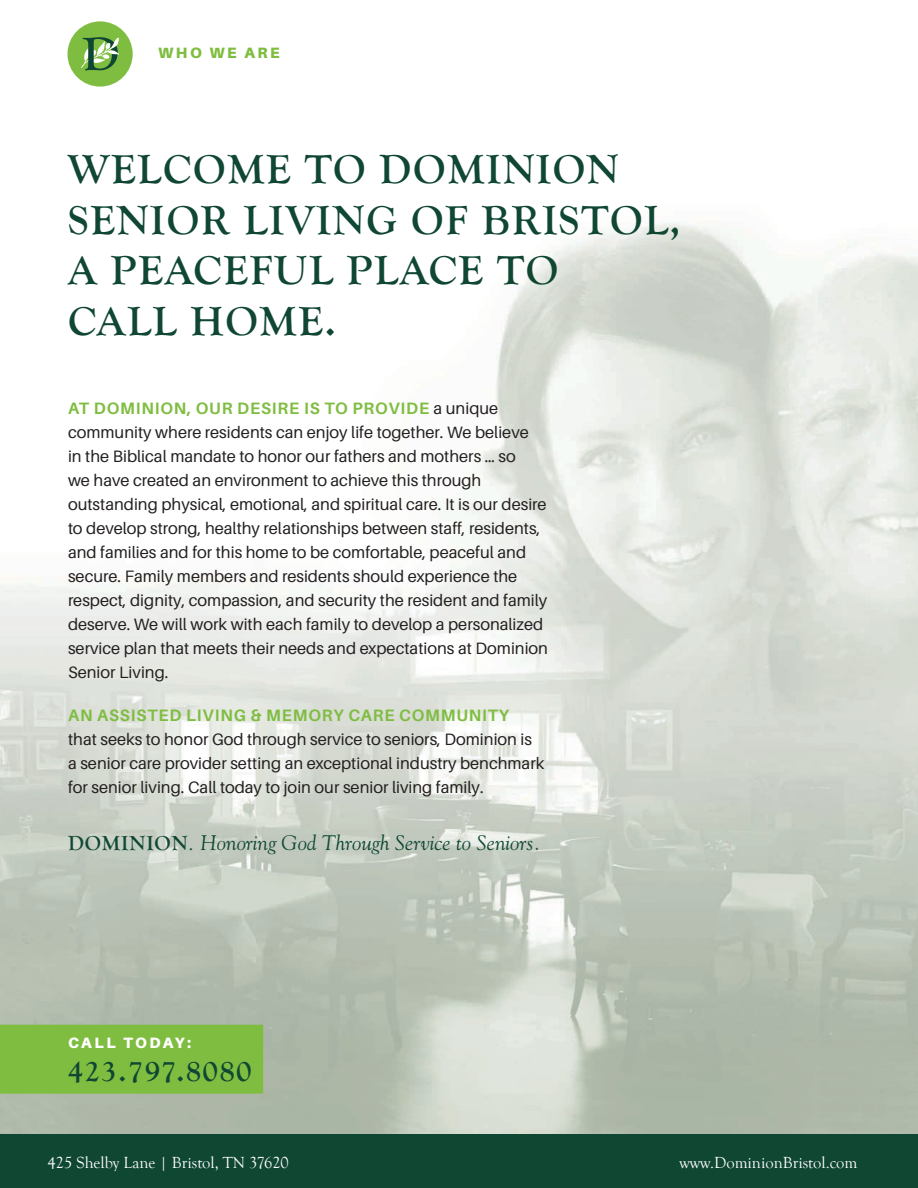
<style>
.page{position:relative;width:918px;height:1188px;background:#fff}
.page>*{position:absolute;margin:0;border:0;box-sizing:border-box;transform-origin:0 0}
.t1{font:700 42px/50.4px "Goudy Old Style T";letter-spacing:.04em;color:#0f4733}
.t2{font:700 30px "Goudy Old Style T";letter-spacing:.06em;color:#0f4733}
.t3{font:italic 21px "Goudy";color:#0f4733}
.t4{font:16.5px/24px "Aileron";color:#231f20}
.t5{font:16.5px "Goudy Old Style T";color:#fff}
.t6{font:700 16.5px "Aileron";letter-spacing:.05em;color:#7fbd41}
.t7{font:900 15px "Aileron";letter-spacing:.15em;color:#fff}
.t8{font:900 15px "Aileron";letter-spacing:.17em;color:#7fbd41}
.s1{font-weight:700;color:#7fbd41}
.s2{font-family:"Goudy Old Style T";font-weight:700;font-style:normal}
.s3{font-family:"Goudy Old Style T";font-style:normal}
</style>
<div class="page">
<img style="left:306px;top:222px;width:612px;height:606px">
<img style="left:0;top:576px;width:306px;height:558px">
<img style="left:306px;top:828px;width:612px;height:306px">
<div style="left:0;top:1134px;width:918px;height:54px;background:#0f4733"></div>
<div style="left:67px;top:21px;width:66px;height:66px;background:#7fbd41;border-radius:50%"></div>
<svg style="left:81px;top:37px;width:38px;height:33px"></svg>
<div style="left:0;top:1025px;width:263px;height:69px;background:#7fbd41"></div>
<p class="t8" style="left:158px;top:44px;width:123px">WHO WE ARE</p>
<h1 class="t1" style="left:68px;top:145px;width:614px">WELCOME TO DOMINION<br>SENIOR LIVING OF BRISTOL,<br>A PEACEFUL PLACE TO<br>CALL HOME.</h1>
<p class="t4" style="left:68px;top:396px;width:482px"><span class="s1">AT DOMINION, OUR DESIRE IS TO PROVIDE</span> a unique community where residents can enjoy life together. We believe<br>in the Biblical mandate to honor our fathers and mothers … so<br>we have created an environment to achieve this through outstanding physical, emotional, and spiritual care. It is our desire to develop strong, healthy relationships between staff, residents, and families and for this home to be comfortable, peaceful and secure. Family members and residents should experience the respect, dignity, compassion, and security the resident and family deserve. We will work with each family to develop a personalized service plan that meets their needs and expectations at Dominion Senior Living.</p>
<p class="t6" style="left:68px;top:706px;width:443px">AN ASSISTED LIVING &amp; MEMORY CARE COMMUNITY</p>
<p class="t4" style="left:68px;top:728px;width:478px">that seeks to honor God through service to seniors, Dominion is a senior care provider setting an exceptional industry benchmark for senior living. Call today to join our senior living family.</p>
<p class="t3" style="left:68px;top:830px;width:474px"><span class="s2">DOMINION</span><span class="s3">.</span> Honoring God Through Service to Seniors.</p>
<p class="t7" style="left:68px;top:1034px;width:124px">CALL TODAY:</p>
<h2 class="t2" style="left:68px;top:1054px;width:185px">423.797.8080</h2>
<p class="t5" style="left:48px;top:1153px;width:243px">425 Shelby Lane | Bristol, TN 37620</p>
<p class="t5" style="left:679px;top:1153px;width:180px">www.DominionBristol.com</p>
</div>
